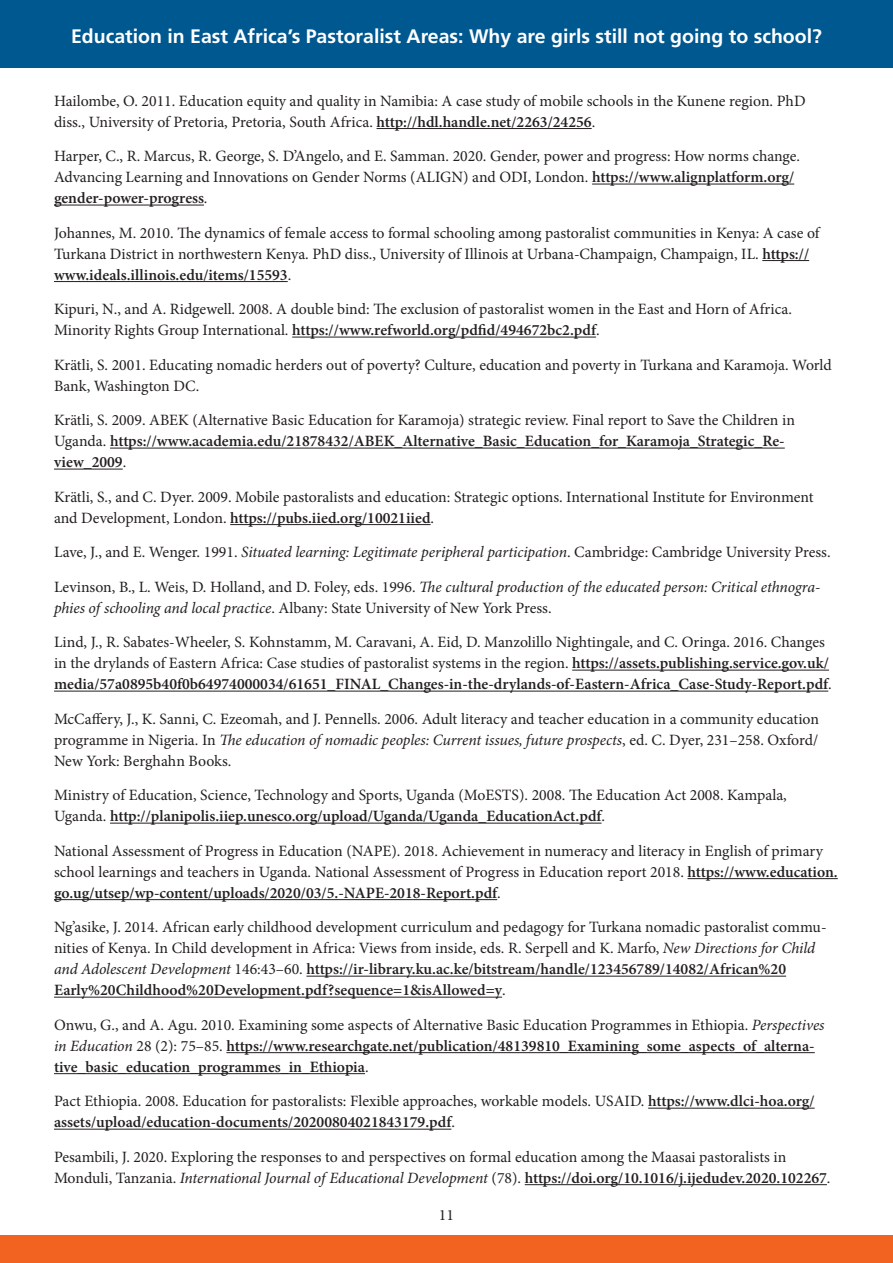
<style>
.page{position:relative;width:893px;height:1263px;background:#fff}
.page>*{position:absolute;margin:0;border:0;box-sizing:border-box;transform-origin:0 0}
.t1{font:700 19.5px "Frutiger";color:#fff}
.t2{font:15.75px/21px "Minion Pro";color:#231f20}
.t3{font:600 15.75px/21px "Minion Pro";color:#231f20}
.t4{font:italic 15.75px/21px "Minion Pro";letter-spacing:-.005em;color:#231f20}
.s1{font-weight:600}
.s2{font-style:italic}
.s3{font-style:normal}
.s4{font-weight:400}
.s5{font-weight:400;font-style:italic}
</style>
<div class="page">
<div style="left:0;top:1236px;width:893px;height:27px;background:#f26221"></div>
<div style="left:0;top:0;width:893px;height:68px;background:#005890"></div>
<hr style="left:377px;top:128px;width:215px;height:1px;background:#231f20">
<hr style="left:592px;top:184px;width:202px;height:1px;background:#231f20">
<hr style="left:54px;top:205px;width:150px;height:1px;background:#231f20">
<hr style="left:762px;top:260px;width:47px;height:1px;background:#231f20">
<hr style="left:54px;top:281px;width:234px;height:1px;background:#231f20">
<hr style="left:292px;top:337px;width:304px;height:1px;background:#231f20">
<hr style="left:110px;top:448px;width:675px;height:1px;background:#231f20">
<hr style="left:54px;top:469px;width:69px;height:1px;background:#231f20">
<hr style="left:230px;top:524px;width:201px;height:1px;background:#231f20">
<hr style="left:572px;top:670px;width:257px;height:1px;background:#231f20">
<hr style="left:54px;top:691px;width:774px;height:1px;background:#231f20">
<hr style="left:110px;top:823px;width:491px;height:1px;background:#231f20">
<hr style="left:687px;top:878px;width:151px;height:1px;background:#231f20">
<hr style="left:54px;top:899px;width:443px;height:1px;background:#231f20">
<hr style="left:306px;top:976px;width:480px;height:1px;background:#231f20">
<hr style="left:54px;top:997px;width:448px;height:1px;background:#231f20">
<hr style="left:226px;top:1052px;width:589px;height:1px;background:#231f20">
<hr style="left:54px;top:1073px;width:311px;height:1px;background:#231f20">
<hr style="left:648px;top:1108px;width:167px;height:1px;background:#231f20">
<hr style="left:54px;top:1129px;width:397px;height:1px;background:#231f20">
<hr style="left:525px;top:1184px;width:302px;height:1px;background:#231f20">
<p class="t1" style="left:71px;top:25px;width:752px">Education in East Africa’s Pastoralist Areas: Why are girls still not going to school?</p>
<p class="t2" style="left:54px;top:90px;width:753px">Hailombe, O. 2011. Education equity and quality in Namibia: A case study of mobile schools in the Kunene region. PhD diss., University of Pretoria, Pretoria, South Africa. <span class="s1">http://hdl.handle.net/2263/24256</span>.</p>
<p class="t2" style="left:54px;top:146px;width:748px">Harper, C., R. Marcus, R. George, S. D’Angelo, and E. Samman. 2020. Gender, power and progress: How norms change.<br>Advancing Learning and Innovations on Gender Norms (ALIGN) and ODI, London. <span class="s1">https://www.alignplatform.org/ gender-power-progress</span>.</p>
<p class="t2" style="left:54px;top:222px;width:767px">Johannes, M. 2010. The dynamics of female access to formal schooling among pastoralist communities in Kenya: A case of<br>Turkana District in northwestern Kenya. PhD diss., University of Illinois at Urbana-Champaign, Champaign, IL. <span class="s1">https:// www.ideals.illinois.edu/items/15593</span>.</p>
<p class="t2" style="left:54px;top:299px;width:739px">Kipuri, N., and A. Ridgewell. 2008. A double bind: The exclusion of pastoralist women in the East and Horn of Africa.<br>Minority Rights Group International. <span class="s1">https://www.refworld.org/pdfid/494672bc2.pdf</span>.</p>
<p class="t2" style="left:54px;top:354px;width:779px">Krätli, S. 2001. Educating nomadic herders out of poverty? Culture, education and poverty in Turkana and Karamoja. World<br>Bank, Washington DC.</p>
<p class="t2" style="left:54px;top:410px;width:742px">Krätli, S. 2009. ABEK (Alternative Basic Education for Karamoja) strategic review. Final report to Save the Children in<br>Uganda. <span class="s1">https://www.academia.edu/21878432/ABEK_Alternative_Basic_Education_for_Karamoja_Strategic_Re&shy;view_2009</span>.</p>
<p class="t2" style="left:54px;top:486px;width:761px">Krätli, S., and C. Dyer. 2009. Mobile pastoralists and education: Strategic options. International Institute for Environment and Development, London. <span class="s1">https://pubs.iied.org/10021iied</span>.</p>
<p class="t2" style="left:54px;top:542px;width:778px">Lave, J., and E. Wenger. 1991. <span class="s2">Situated learning: Legitimate peripheral participation</span>. Cambridge: Cambridge University Press.</p>
<p class="t4" style="left:54px;top:577px;width:768px"><span class="s3">Levinson, B., L. Weis, D. Holland, and D. Foley, eds. 1996.</span> The cultural production of the educated person: Critical ethnogra&shy;phies of schooling and local practice<span class="s3">. Albany: State University of New York Press.</span></p>
<p class="t2" style="left:54px;top:632px;width:779px">Lind, J., R. Sabates-Wheeler, S. Kohnstamm, M. Caravani, A. Eid, D. Manzolillo Nightingale, and C. Oringa. 2016. Changes in the drylands of Eastern Africa: Case studies of pastoralist systems in the region. <span class="s1">https://assets.publishing.service.gov.uk/ media/57a0895b40f0b64974000034/61651_FINAL_Changes-in-the-drylands-of-Eastern-Africa_Case-Study-Report.pdf</span>.</p>
<p class="t2" style="left:54px;top:708px;width:766px;text-align:justify">McCaffery, J., K. Sanni, C. Ezeomah, and J. Pennells. 2006. Adult literacy and teacher education in a community education programme in Nigeria. In <span class="s2">The education of nomadic peoples: Current issues, future prospects</span>, ed. C. Dyer, 231–258. Oxford/ New York: Berghahn Books.</p>
<p class="t2" style="left:54px;top:785px;width:734px">Ministry of Education, Science, Technology and Sports, Uganda (MoESTS). 2008. The Education Act 2008. Kampala,<br>Uganda. <span class="s1">http://planipolis.iiep.unesco.org/upload/Uganda/Uganda_EducationAct.pdf</span>.</p>
<p class="t2" style="left:54px;top:840px;width:785px">National Assessment of Progress in Education (NAPE). 2018. Achievement in numeracy and literacy in English of primary school learnings and teachers in Uganda. National Assessment of Progress in Education report 2018. <span class="s1">https://www.education. go.ug/utsep/wp-content/uploads/2020/03/5.-NAPE-2018-Report.pdf</span>.</p>
<p class="t2" style="left:54px;top:917px;width:774px">Ng’asike, J. 2014. African early childhood development curriculum and pedagogy for Turkana nomadic pastoralist commu&shy;nities of Kenya. In Child development in Africa: Views from inside, eds. R. Serpell and K. Marfo, <span class="s2">New Directions for Child and Adolescent Development</span> 146:43–60. <span class="s1">https://ir-library.ku.ac.ke/bitstream/handle/123456789/14082/African%20<br>Early%20Childhood%20Development.pdf?sequence=1&amp;isAllowed=y</span>.</p>
<p class="t3" style="left:54px;top:1014px;width:772px"><span class="s4">Onwu, G., and A. Agu. 2010. Examining some aspects of Alternative Basic Education Programmes in Ethiopia.</span> <span class="s5">Perspectives in Education</span> <span class="s4">28 (2): 75–85.</span> https://www.researchgate.net/publication/48139810_Examining_some_aspects_of_alterna&shy;tive_basic_education_programmes_in_Ethiopia<span class="s4">.</span></p>
<p class="t2" style="left:54px;top:1091px;width:762px">Pact Ethiopia. 2008. Education for pastoralists: Flexible approaches, workable models. USAID. <span class="s1">https://www.dlci-hoa.org/ assets/upload/education-documents/20200804021843179.pdf</span>.</p>
<p class="t2" style="left:54px;top:1146px;width:778px">Pesambili, J. 2020. Exploring the responses to and perspectives on formal education among the Maasai pastoralists in<br>Monduli, Tanzania. <span class="s2">International Journal of Educational Development</span> (78). <span class="s1">https://doi.org/10.1016/j.ijedudev.2020.102267</span>.</p>
<p class="t2" style="left:439px;top:1205px;width:17px">11</p>
</div>
